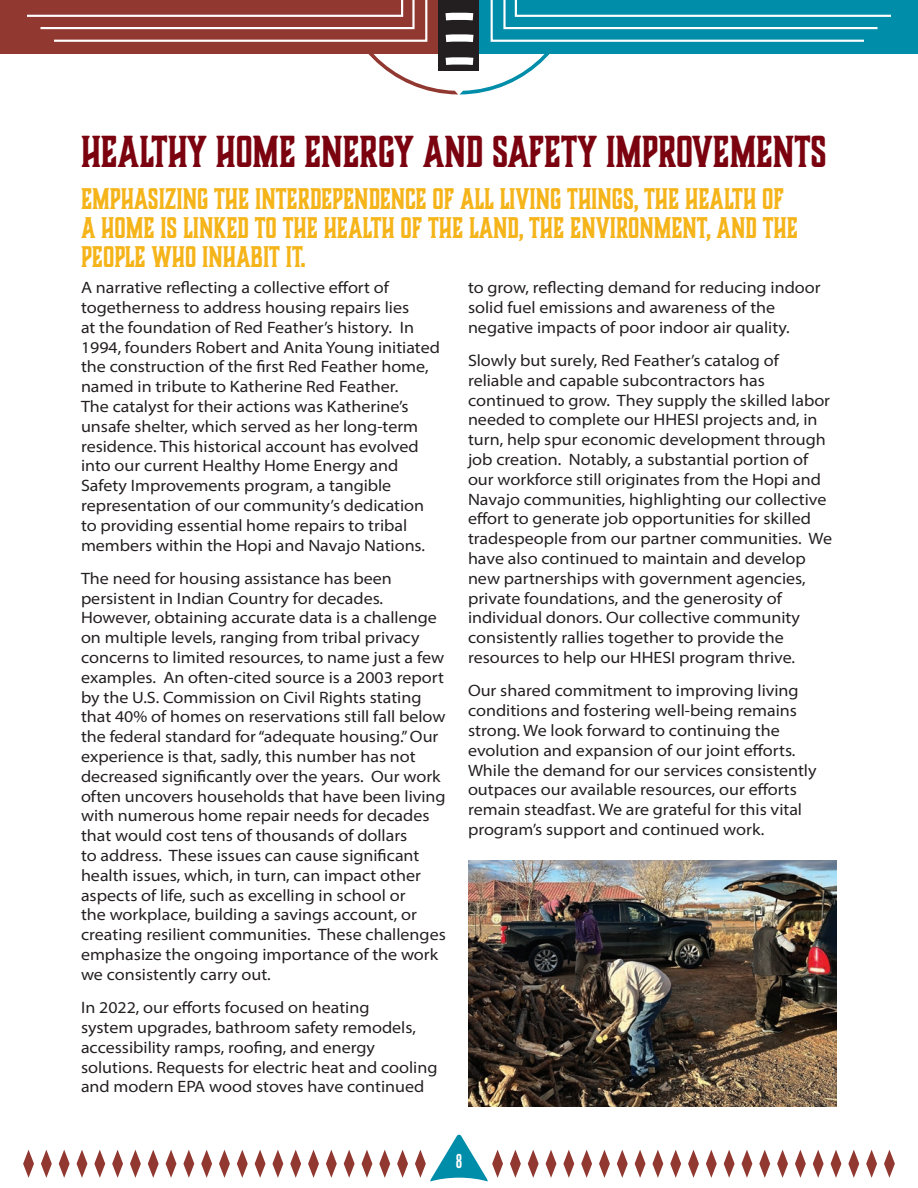
<style>
.page{position:relative;width:918px;height:1188px;background:#fff}
.page>*{position:absolute;margin:0;border:0;box-sizing:border-box;transform-origin:0 0}
.Main_Header{font:700 41.4px "Boucherie Block";color:#7a030f;scale:.87 1}
.Subhead{font:700 27.6px/28.8px "Boucherie Block";color:#f5b41a;scale:.87 1}
.t1{font:21px "Alternate Got No 1 D";color:#fff}
.Body_Copy{font:semi-expanded 16.5px/19.8px "Myriad Pro";color:#231f20}
</style>
<div class="page">
<svg style="left:23px;top:1150px;width:11px;height:28px"></svg>
<svg style="left:41px;top:1150px;width:11px;height:28px"></svg>
<svg style="left:59px;top:1150px;width:11px;height:28px"></svg>
<svg style="left:77px;top:1150px;width:10px;height:28px"></svg>
<svg style="left:94px;top:1150px;width:11px;height:28px"></svg>
<svg style="left:112px;top:1150px;width:11px;height:28px"></svg>
<svg style="left:130px;top:1150px;width:11px;height:28px"></svg>
<svg style="left:148px;top:1150px;width:11px;height:28px"></svg>
<svg style="left:166px;top:1150px;width:10px;height:28px"></svg>
<svg style="left:183px;top:1150px;width:11px;height:28px"></svg>
<svg style="left:201px;top:1150px;width:11px;height:28px"></svg>
<svg style="left:219px;top:1150px;width:11px;height:28px"></svg>
<svg style="left:237px;top:1150px;width:11px;height:28px"></svg>
<svg style="left:255px;top:1150px;width:11px;height:28px"></svg>
<svg style="left:272px;top:1150px;width:11px;height:28px"></svg>
<svg style="left:290px;top:1150px;width:11px;height:28px"></svg>
<svg style="left:308px;top:1150px;width:11px;height:28px"></svg>
<svg style="left:326px;top:1150px;width:11px;height:28px"></svg>
<svg style="left:344px;top:1150px;width:11px;height:28px"></svg>
<svg style="left:362px;top:1150px;width:10px;height:28px"></svg>
<svg style="left:379px;top:1150px;width:11px;height:28px"></svg>
<svg style="left:397px;top:1150px;width:11px;height:28px"></svg>
<svg style="left:884px;top:1150px;width:11px;height:28px"></svg>
<svg style="left:866px;top:1150px;width:11px;height:28px"></svg>
<svg style="left:848px;top:1150px;width:11px;height:28px"></svg>
<svg style="left:831px;top:1150px;width:10px;height:28px"></svg>
<svg style="left:813px;top:1150px;width:11px;height:28px"></svg>
<svg style="left:795px;top:1150px;width:11px;height:28px"></svg>
<svg style="left:777px;top:1150px;width:11px;height:28px"></svg>
<svg style="left:759px;top:1150px;width:11px;height:28px"></svg>
<svg style="left:742px;top:1150px;width:10px;height:28px"></svg>
<svg style="left:724px;top:1150px;width:11px;height:28px"></svg>
<svg style="left:706px;top:1150px;width:11px;height:28px"></svg>
<svg style="left:688px;top:1150px;width:11px;height:28px"></svg>
<svg style="left:670px;top:1150px;width:11px;height:28px"></svg>
<svg style="left:652px;top:1150px;width:11px;height:28px"></svg>
<svg style="left:635px;top:1150px;width:11px;height:28px"></svg>
<svg style="left:617px;top:1150px;width:11px;height:28px"></svg>
<svg style="left:599px;top:1150px;width:11px;height:28px"></svg>
<svg style="left:581px;top:1150px;width:11px;height:28px"></svg>
<svg style="left:563px;top:1150px;width:11px;height:28px"></svg>
<svg style="left:546px;top:1150px;width:10px;height:28px"></svg>
<svg style="left:528px;top:1150px;width:11px;height:28px"></svg>
<svg style="left:510px;top:1150px;width:11px;height:28px"></svg>
<svg style="left:415px;top:1134px;width:88px;height:47px"></svg>
<div style="left:459px;top:0;width:459px;height:54px;background:#008da9"></div>
<div style="left:0;top:0;width:459px;height:54px;background:#913831"></div>
<svg style="left:27px;top:0;width:864px;height:94px"></svg>
<hr style="left:917px;top:54px;width:1px;height:1134px;background:#010101">
<img style="left:468px;top:861px;width:369px;height:246px">
<p class="Main_Header" style="left:81px;top:124px;width:859px">HEALTHY HOME ENERGY AND SAFETY IMPROVEMENTS</p>
<p class="Subhead" style="left:81px;top:185px;width:826px">EMPHASIZING THE INTERDEPENDENCE OF ALL LIVING THINGS, THE HEALTH OF<br>A HOME IS LINKED TO THE HEALTH OF THE LAND, THE ENVIRONMENT, AND THE<br>PEOPLE WHO INHABIT IT.</p>
<p class="Body_Copy" style="left:81px;top:277px;width:361px">A narrative reflecting a collective effort of togetherness to address housing repairs lies<br>at the foundation of Red Feather’s history. In 1994, founders Robert and Anita Young initiated the construction of the first Red Feather home, named in tribute to Katherine Red Feather.<br>The catalyst for their actions was Katherine’s unsafe shelter, which served as her long-term residence. This historical account has evolved into our current Healthy Home Energy and Safety Improvements program, a tangible representation of our community’s dedication to providing essential home repairs to tribal members within the Hopi and Navajo Nations.</p>
<p class="Body_Copy" style="left:81px;top:568px;width:366px">The need for housing assistance has been persistent in Indian Country for decades.<br>However, obtaining accurate data is a challenge on multiple levels, ranging from tribal privacy concerns to limited resources, to name just a few examples. An often-cited source is a 2003 report by the U.S. Commission on Civil Rights stating that 40% of homes on reservations still fall below the federal standard for “adequate housing.” Our experience is that, sadly, this number has not decreased significantly over the years. Our work often uncovers households that have been living with numerous home repair needs for decades that would cost tens of thousands of dollars<br>to address. These issues can cause significant health issues, which, in turn, can impact other aspects of life, such as excelling in school or<br>the workplace, building a savings account, or creating resilient communities. These challenges emphasize the ongoing importance of the work we consistently carry out.</p>
<p class="Body_Copy" style="left:81px;top:997px;width:358px">In 2022, our efforts focused on heating<br>system upgrades, bathroom safety remodels, accessibility ramps, roofing, and energy solutions. Requests for electric heat and cooling and modern EPA wood stoves have continued</p>
<p class="Body_Copy" style="left:468px;top:277px;width:354px">to grow, reflecting demand for reducing indoor solid fuel emissions and awareness of the negative impacts of poor indoor air quality.</p>
<p class="Body_Copy" style="left:468px;top:350px;width:366px">Slowly but surely, Red Feather’s catalog of reliable and capable subcontractors has continued to grow. They supply the skilled labor needed to complete our HHESI projects and, in turn, help spur economic development through job creation. Notably, a substantial portion of our workforce still originates from the Hopi and Navajo communities, highlighting our collective effort to generate job opportunities for skilled tradespeople from our partner communities. We have also continued to maintain and develop new partnerships with government agencies, private foundations, and the generosity of individual donors. Our collective community consistently rallies together to provide the resources to help our HHESI program thrive.</p>
<p class="Body_Copy" style="left:468px;top:681px;width:350px">Our shared commitment to improving living conditions and fostering well-being remains strong. We look forward to continuing the evolution and expansion of our joint efforts.<br>While the demand for our services consistently outpaces our available resources, our efforts remain steadfast. We are grateful for this vital program’s support and continued work.</p>
<p class="t1" style="left:455px;top:1150px;width:9px">8</p>
</div>
